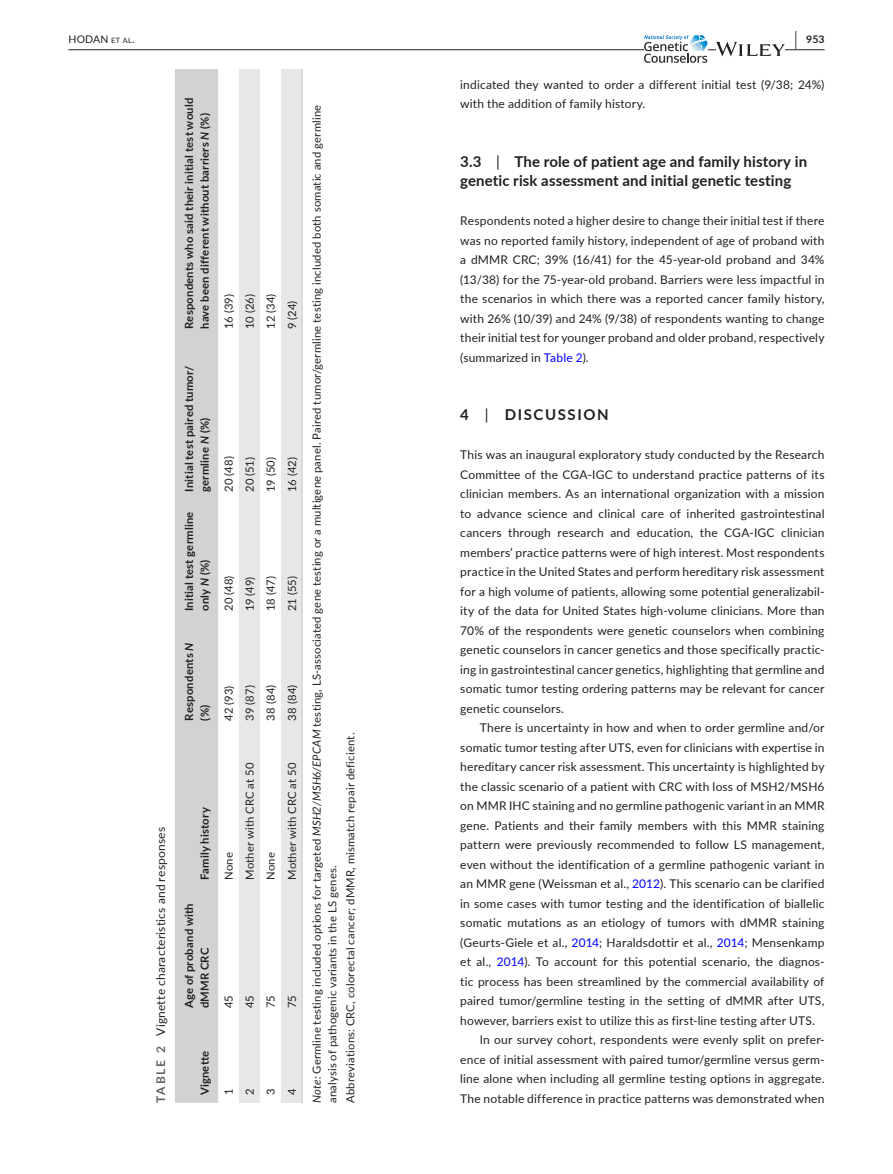
<style>
.page{position:relative;width:893px;height:1174px;background:#fff}
.page>*{position:absolute;margin:0;border:0;box-sizing:border-box;transform-origin:0 0}
.t1{font:700 15px/19.5px "Lato";letter-spacing:.005em;color:#231f20}
.t2{font:700 15px "Lato";letter-spacing:.11em;color:#231f20}
.t3{font:12px/19.5px "Lato";letter-spacing:.015em;color:#231f20;text-align:justify}
.t4{font:700 12px "Lato";letter-spacing:.145em;color:#636366}
.t5{font:11.25px/15.8px "Lato";letter-spacing:.015em;color:#231f20}
.t6{font:700 11.25px/15.8px "Lato";letter-spacing:.02em;color:#231f20}
.t7{font:10.5px "Lato";letter-spacing:.02em;color:#231f20}
.t8{font:700 10.5px "Lato";color:#231f20}
.s1{font-size:7.35px}
.s2{font-size:19.5px}
.s3{font-style:italic}
.s4{font-weight:400}
.s5{color:#00f}
</style>
<div class="page">
<hr style="left:68px;top:49px;width:756px;height:1px;background:#231f20">
<svg style="left:644px;top:35px;width:64px;height:28px"></svg>
<svg style="left:716px;top:42px;width:69px;height:14px"></svg>
<div style="left:175px;top:69px;width:43px;height:1033px;background:#d1d2d4"></div>
<svg style="left:239px;top:69px;width:62px;height:1033px;fill:#e6e7e9"></svg>
<hr style="left:301px;top:1016px;width:2px;height:86px;background:#d1d2d4">
<hr style="left:301px;top:887px;width:2px;height:129px;background:#d1d2d4">
<hr style="left:301px;top:728px;width:2px;height:159px;background:#d1d2d4">
<hr style="left:301px;top:618px;width:2px;height:110px;background:#d1d2d4">
<hr style="left:301px;top:499px;width:2px;height:119px;background:#d1d2d4">
<hr style="left:301px;top:336px;width:2px;height:163px;background:#d1d2d4">
<hr style="left:301px;top:69px;width:2px;height:267px;background:#d1d2d4">
<p class="t7" style="left:68px;top:31px;width:68px">HODAN <span class="s1">et al</span>.</p>
<p class="t8" style="left:795px;top:31px;width:31px"><span class="s2">|</span> 953</p>
<p class="t3" style="left:460px;top:74px;width:366px">indicated they wanted to order a different initial test (9/38; 24%) with the addition of family history.</p>
<p class="t6" style="left:181px;top:329px;width:233px;rotate:-90deg">Respondents who said their initial test would have been different without barriers <span class="s3">N</span> (%)</p>
<p class="t5" style="left:308px;top:1103px;width:999px;rotate:-90deg"><span class="s3">Note:</span> Germline testing included options for targeted <span class="s3">MSH2/MSH6/EPCAM</span> testing, LS-associated gene testing or a multigene panel. Paired tumor/germline testing included both somatic and germline analysis of pathogenic variants in the LS genes.</p>
<p class="t1" style="left:460px;top:151px;width:348px">3.3 <span class="s4">|</span> The role of patient age and family history in genetic risk assessment and initial genetic testing</p>
<p class="t3" style="left:460px;top:210px;width:366px">Respondents noted a higher desire to change their initial test if there was no reported family history, independent of age of proband with a dMMR CRC; 39% (16/41) for the 45-year-old proband and 34% (13/38) for the 75-year-old proband. Barriers were less impactful in the scenarios in which there was a reported cancer family history, with 26% (10/39) and 24% (9/38) of respondents wanting to change their initial test for younger proband and older proband, respectively (summarized in <span class="s5">Table 2</span>).</p>
<p class="t5" style="left:262px;top:329px;width:37px;rotate:-90deg">12 (34)</p>
<p class="t5" style="left:220px;top:329px;width:36px;rotate:-90deg">16 (39)</p>
<p class="t5" style="left:241px;top:329px;width:36px;rotate:-90deg">10 (26)</p>
<p class="t5" style="left:284px;top:329px;width:30px;rotate:-90deg">9 (24)</p>
<p class="t6" style="left:181px;top:492px;width:127px;rotate:-90deg">Initial test paired tumor/ germline <span class="s3">N</span> (%)</p>
<p class="t2" style="left:460px;top:404px;width:150px">4 <span class="s4">|</span> DISCUSSION</p>
<p class="t3" style="left:460px;top:444px;width:366px">This was an inaugural exploratory study conducted by the Research Committee of the CGA-IGC to understand practice patterns of its clinician members. As an international organization with a mission to advance science and clinical care of inherited gastrointestinal cancers through research and education, the CGA-IGC clinician members’ practice patterns were of high interest. Most respondents practice in the United States and perform hereditary risk assessment for a high volume of patients, allowing some potential generalizabil&shy;ity of the data for United States high-volume clinicians. More than 70% of the respondents were genetic counselors when combining genetic counselors in cancer genetics and those specifically practic&shy;ing in gastrointestinal cancer genetics, highlighting that germline and somatic tumor testing ordering patterns may be relevant for cancer genetic counselors.</p>
<p class="t3" style="left:480px;top:717px;width:346px">There is uncertainty in how and when to order germline and/or</p>
<p class="t3" style="left:460px;top:737px;width:366px">somatic tumor testing after UTS, even for clinicians with expertise in</p>
<p class="t3" style="left:460px;top:756px;width:366px">hereditary cancer risk assessment. This uncertainty is highlighted by</p>
<p class="t3" style="left:460px;top:776px;width:366px">the classic scenario of a patient with CRC with loss of MSH2/MSH6</p>
<p class="t3" style="left:460px;top:795px;width:366px">on MMR IHC staining and no germline pathogenic variant in an MMR</p>
<p class="t3" style="left:460px;top:815px;width:366px">gene. Patients and their family members with this MMR staining</p>
<p class="t3" style="left:460px;top:834px;width:366px">pattern were previously recommended to follow LS management,</p>
<p class="t3" style="left:460px;top:854px;width:366px">even without the identification of a germline pathogenic variant in</p>
<p class="t3" style="left:460px;top:873px;width:366px">an MMR gene (Weissman et al., <span class="s5">2012</span>). This scenario can be clarified</p>
<p class="t3" style="left:460px;top:893px;width:366px">in some cases with tumor testing and the identification of biallelic</p>
<p class="t3" style="left:460px;top:912px;width:366px">somatic mutations as an etiology of tumors with dMMR staining</p>
<p class="t3" style="left:460px;top:932px;width:366px">(Geurts-Giele et al., <span class="s5">2014</span>; Haraldsdottir et al., <span class="s5">2014</span>; Mensenkamp</p>
<p class="t3" style="left:460px;top:951px;width:366px">et al., <span class="s5">2014</span>). To account for this potential scenario, the diagnos-</p>
<p class="t3" style="left:460px;top:971px;width:366px">tic process has been streamlined by the commercial availability of</p>
<p class="t3" style="left:460px;top:990px;width:366px">paired tumor/germline testing in the setting of dMMR after UTS,</p>
<p class="t3" style="left:460px;top:1010px;width:356px">however, barriers exist to utilize this as first-line testing after UTS.</p>
<p class="t3" style="left:480px;top:1029px;width:346px">In our survey cohort, respondents were evenly split on prefer-</p>
<p class="t3" style="left:460px;top:1049px;width:366px">ence of initial assessment with paired tumor/germline versus germ-</p>
<p class="t3" style="left:460px;top:1068px;width:366px">line alone when including all germline testing options in aggregate.</p>
<p class="t5" style="left:220px;top:492px;width:37px;rotate:-90deg">20 (48)</p>
<p class="t5" style="left:262px;top:492px;width:36px;rotate:-90deg">19 (50)</p>
<p class="t5" style="left:284px;top:492px;width:36px;rotate:-90deg">16 (42)</p>
<p class="t5" style="left:241px;top:492px;width:36px;rotate:-90deg">20 (51)</p>
<p class="t6" style="left:181px;top:611px;width:101px;rotate:-90deg">Initial test germline only <span class="s3">N</span> (%)</p>
<p class="t5" style="left:220px;top:611px;width:37px;rotate:-90deg">20 (48)</p>
<p class="t5" style="left:262px;top:611px;width:36px;rotate:-90deg">18 (47)</p>
<p class="t5" style="left:284px;top:611px;width:36px;rotate:-90deg">21 (55)</p>
<p class="t5" style="left:241px;top:611px;width:36px;rotate:-90deg">19 (49)</p>
<p class="t6" style="left:181px;top:720px;width:80px;rotate:-90deg">Respondents <span class="s3">N </span>(%)</p>
<p class="t5" style="left:262px;top:720px;width:37px;rotate:-90deg">38 (84)</p>
<p class="t5" style="left:284px;top:720px;width:37px;rotate:-90deg">38 (84)</p>
<p class="t5" style="left:241px;top:720px;width:37px;rotate:-90deg">39 (87)</p>
<p class="t5" style="left:220px;top:720px;width:36px;rotate:-90deg">42 (93)</p>
<p class="t5" style="left:342px;top:1103px;width:371px;rotate:-90deg">Abbreviations: CRC, colorectal cancer; dMMR, mismatch repair deficient.</p>
<p class="t5" style="left:241px;top:880px;width:119px;rotate:-90deg">Mother with CRC at 50</p>
<p class="t5" style="left:284px;top:880px;width:119px;rotate:-90deg">Mother with CRC at 50</p>
<p class="t6" style="left:196px;top:880px;width:74px;rotate:-90deg">Family history</p>
<p class="t3" style="left:151px;top:1035px;width:210px;rotate:-90deg">Vignette characteristics and responses</p>
<p class="t5" style="left:220px;top:880px;width:29px;rotate:-90deg">None</p>
<p class="t5" style="left:262px;top:880px;width:29px;rotate:-90deg">None</p>
<p class="t6" style="left:181px;top:1008px;width:107px;rotate:-90deg">Age of proband with dMMR CRC</p>
<p class="t5" style="left:220px;top:1008px;width:14px;rotate:-90deg">45</p>
<p class="t5" style="left:241px;top:1008px;width:14px;rotate:-90deg">45</p>
<p class="t5" style="left:262px;top:1008px;width:14px;rotate:-90deg">75</p>
<p class="t5" style="left:284px;top:1008px;width:14px;rotate:-90deg">75</p>
<p class="t4" style="left:152px;top:1102px;width:58px;rotate:-90deg">TABLE 2</p>
<p class="t6" style="left:196px;top:1095px;width:46px;rotate:-90deg">Vignette</p>
<p class="t5" style="left:284px;top:1095px;width:8px;rotate:-90deg">4</p>
<p class="t5" style="left:241px;top:1095px;width:8px;rotate:-90deg">2</p>
<p class="t5" style="left:262px;top:1095px;width:8px;rotate:-90deg">3</p>
<p class="t5" style="left:220px;top:1095px;width:8px;rotate:-90deg">1</p>
<p class="t3" style="left:460px;top:1088px;width:366px">The notable difference in practice patterns was demonstrated when</p>
</div>
